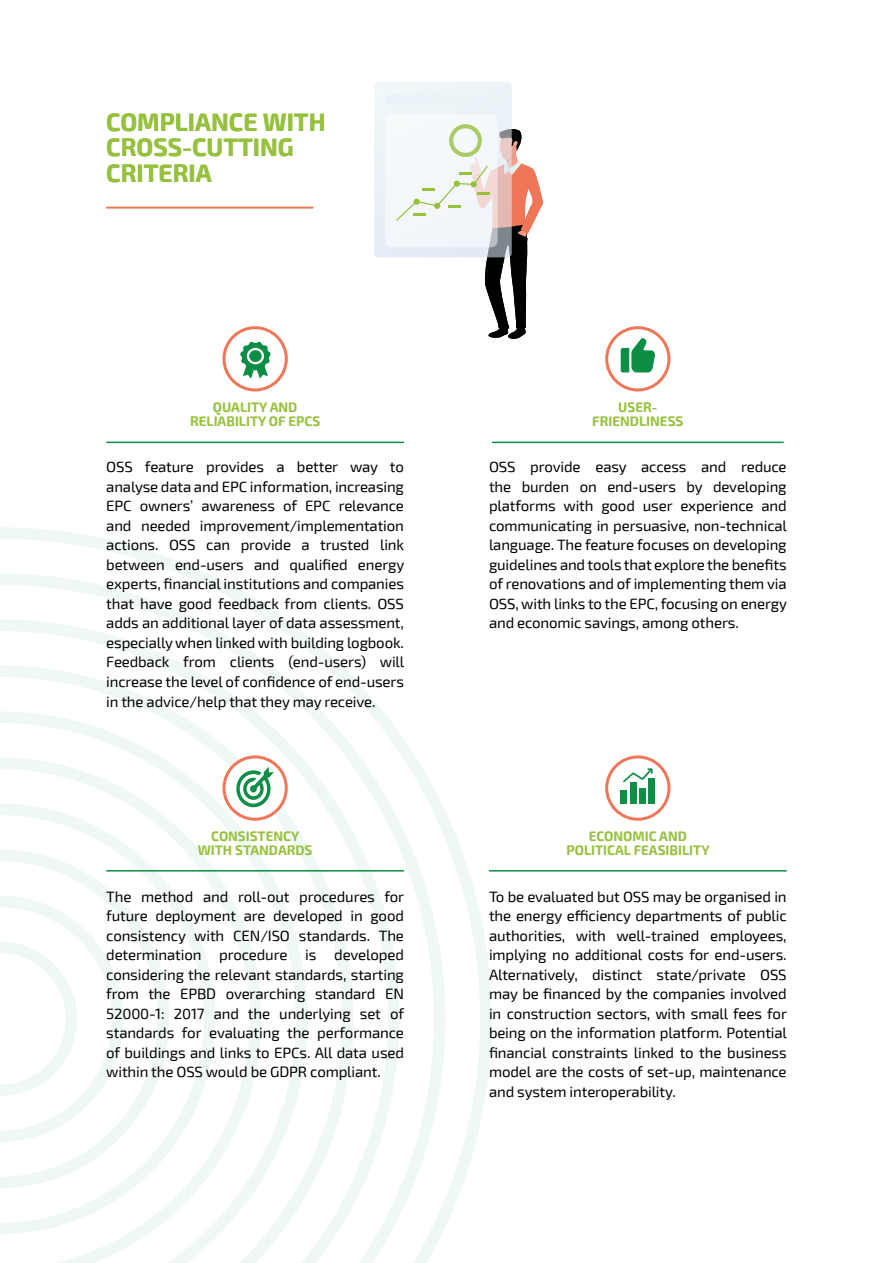
<style>
.page{position:relative;width:893px;height:1263px;background:#fff}
.page>*{position:absolute;margin:0;border:0;box-sizing:border-box;transform-origin:0 0}
.TITEL{font:700 24.6px/25.3px "Exo 2";color:#96c13d}
.BROOD{font:15px/19.5px "Exo 2";letter-spacing:-.01em;color:#000;text-align:justify}
.TITEL-2{font:700 13.5px/13.5px "Exo 2";color:#96c13d;text-align:center}
</style>
<div class="page">
<svg style="left:0;top:527px;width:497px;height:736px"></svg>
<hr style="left:106px;top:207px;width:207px;height:1px;background:#f07658">
<svg style="left:374px;top:82px;width:169px;height:257px"></svg>
<div style="left:222px;top:326px;width:66px;height:65px;border:3px solid #f07658;border-radius:50%"></div>
<svg style="left:240px;top:342px;width:31px;height:37px"></svg>
<div style="left:249px;top:350px;width:13px;height:12px;background:#0c8f45;border-radius:50%"></div>
<div style="left:605px;top:755px;width:65px;height:66px;border:3px solid #f07658;border-radius:50%"></div>
<div style="left:605px;top:326px;width:65px;height:65px;border:3px solid #f07658;border-radius:50%"></div>
<svg style="left:224px;top:757px;width:62px;height:62px"></svg>
<div style="left:222px;top:755px;width:66px;height:66px;border:3px solid #f07658;border-radius:50%"></div>
<hr style="left:106px;top:442px;width:298px;height:1px;background:#0c8f45">
<hr style="left:106px;top:870px;width:298px;height:1px;background:#0c8f45">
<hr style="left:492px;top:442px;width:292px;height:1px;background:#0c8f45">
<hr style="left:489px;top:870px;width:298px;height:1px;background:#0c8f45">
<svg style="left:621px;top:338px;width:34px;height:34px"></svg>
<svg style="left:235px;top:767px;width:39px;height:42px"></svg>
<div style="left:649px;top:778px;width:6px;height:25px;background:#0c8f45"></div>
<div style="left:630px;top:782px;width:6px;height:21px;background:#0c8f45"></div>
<div style="left:639px;top:788px;width:7px;height:15px;background:#0c8f45"></div>
<div style="left:621px;top:790px;width:6px;height:13px;background:#0c8f45"></div>
<svg style="left:623px;top:768px;width:30px;height:14px"></svg>
<p class="TITEL" style="left:106px;top:108px;width:221px">COMPLIANCE WITH<br>CROSS-CUTTING<br>CRITERIA</p>
<p class="TITEL-2" style="left:190px;top:400px;width:132px">QUALITY AND<br>RELIABILITY OF EPCS</p>
<p class="BROOD" style="left:106px;top:457px;width:300px">OSS feature provides a better way to analyse data and EPC information, increasing EPC owners’ awareness of EPC relevance and needed improvement/implementation actions. OSS can provide a trusted link between end-users and qualified energy experts, financial institutions and companies that have good feedback from clients. OSS adds an additional layer of data assessment, especially when linked with building logbook.<br>Feedback from clients (end-users) will increase the level of confidence of end-users in the advice/help that they may receive.</p>
<p class="TITEL-2" style="left:198px;top:829px;width:116px">CONSISTENCY<br>WITH STANDARDS</p>
<p class="BROOD" style="left:106px;top:886px;width:299px">The method and roll-out procedures for future deployment are developed in good consistency with CEN/ISO standards. The determination procedure is developed considering the relevant standards, starting from the EPBD overarching standard EN 52000-1: 2017 and the underlying set of standards for evaluating the performance of buildings and links to EPCs. All data used within the OSS would be GDPR compliant.</p>
<p class="TITEL-2" style="left:592px;top:400px;width:93px">USER-<br>FRIENDLINESS</p>
<p class="BROOD" style="left:489px;top:457px;width:300px">OSS provide easy access and reduce the burden on end-users by developing platforms with good user experience and communicating in persuasive, non-technical language. The feature focuses on developing guidelines and tools that explore the benefits of renovations and of implementing them via OSS, with links to the EPC, focusing on energy and economic savings, among others.</p>
<p class="TITEL-2" style="left:566px;top:829px;width:145px">ECONOMIC AND<br>POLITICAL FEASIBILITY</p>
<p class="BROOD" style="left:489px;top:886px;width:300px">To be evaluated but OSS may be organised in the energy efficiency departments of public authorities, with well-trained employees, implying no additional costs for end-users.<br>Alternatively, distinct state/private OSS may be financed by the companies involved in construction sectors, with small fees for being on the information platform. Potential financial constraints linked to the business model are the costs of set-up, maintenance and system interoperability.</p>
</div>
